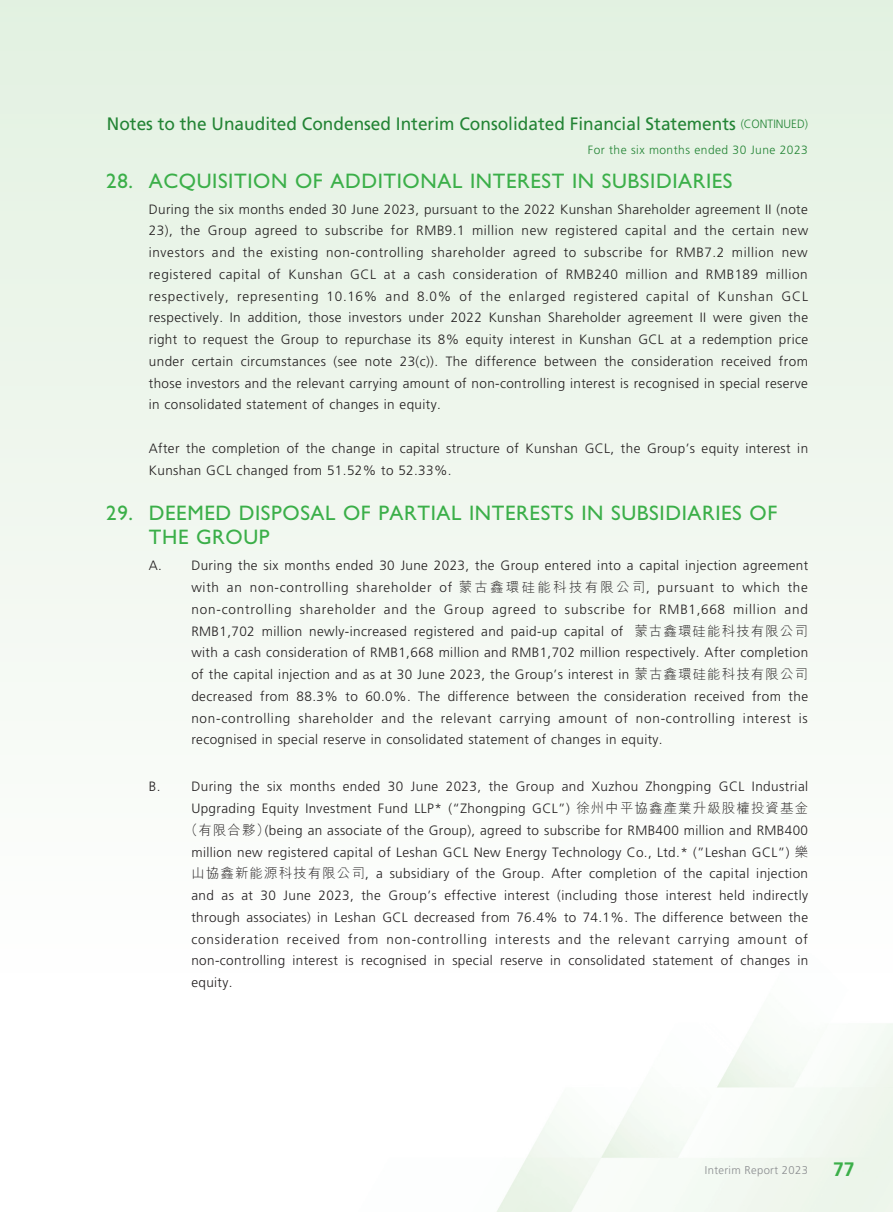
<style>
.page{position:relative;width:893px;height:1212px;background:#fff}
.page>*{position:absolute;margin:0;border:0;box-sizing:border-box;transform-origin:0 0}
.t1{font:21px/24px "Gill Sans Std";letter-spacing:.03em;color:#3baf49}
.t2{font:700 19.5px "Frutiger LT Std";color:#3baf49}
.t3{font:18px "Frutiger LT Std";color:#238435;scale:.96 1}
.t4{font:300 13.5px/21.8px "Frutiger LT Std";letter-spacing:.03em;color:#231f20;text-align:justify}
.t5{font:300 13.5px "Frutiger LT Std";letter-spacing:.065em;color:#231f20}
.t6{font:300 12px "Frutiger LT Std";letter-spacing:.04em;color:#238435}
.t7{font:300 11.25px "Frutiger LT Std";letter-spacing:.03em;color:#8a8c8f}
.s1{font-weight:300;font-size:12px}
.s2{font-family:"M Hei HK"}
</style>
<div class="page">
<div style="left:0;top:0;width:893px;height:1212px;background:linear-gradient(to bottom,#e4f1e2,#fff)"></div>
<h3 class="t3" style="left:107px;top:113px;width:732px">Notes to the Unaudited Condensed Interim Consolidated Financial Statements <span class="s1">(CONTINUED)</span></h3>
<p class="t6" style="left:588px;top:143px;width:222px">For the six months ended 30 June 2023</p>
<h1 class="t1" style="left:106px;top:169px;width:628px">28. ACQUISITION OF ADDITIONAL INTEREST IN SUBSIDIARIES</h1>
<p class="t4" style="left:149px;top:198px;width:661px">During the six months ended 30 June 2023, pursuant to the 2022 Kunshan Shareholder agreement II (note 23), the Group agreed to subscribe for RMB9.1 million new registered capital and the certain new investors and the existing non-controlling shareholder agreed to subscribe for RMB7.2 million new registered capital of Kunshan GCL at a cash consideration of RMB240 million and RMB189 million respectively, representing 10.16% and 8.0% of the enlarged registered capital of Kunshan GCL respectively. In addition, those investors under 2022 Kunshan Shareholder agreement II were given the right to request the Group to repurchase its 8% equity interest in Kunshan GCL at a redemption price under certain circumstances (see note 23(c)). The difference between the consideration received from those investors and the relevant carrying amount of non-controlling interest is recognised in special reserve in consolidated statement of changes in equity.</p>
<p class="t4" style="left:149px;top:437px;width:661px">After the completion of the change in capital structure of Kunshan GCL, the Group’s equity interest in<br>Kunshan GCL changed from 51.52% to 52.33%.</p>
<h1 class="t1" style="left:149px;top:501px;width:630px;text-indent:-43px">29. DEEMED DISPOSAL OF PARTIAL INTERESTS IN SUBSIDIARIES OF<br>THE GROUP</h1>
<p class="t4" style="left:191px;top:555px;width:618px;text-indent:-43px">A. During the six months ended 30 June 2023, the Group entered into a capital injection agreement with an non-controlling shareholder of <span class="s2">蒙古鑫環硅能科技有限公司</span>, pursuant to which the non-controlling shareholder and the Group agreed to subscribe for RMB1,668 million and RMB1,702 million newly-increased registered and paid-up capital of <span class="s2">蒙古鑫環硅能科技有限公司</span>with a cash consideration of RMB1,668 million and RMB1,702 million respectively. After completion of the capital injection and as at 30 June 2023, the Group’s interest in <span class="s2">蒙古鑫環硅能科技有限公司</span>decreased from 88.3% to 60.0%. The difference between the consideration received from the non-controlling shareholder and the relevant carrying amount of non-controlling interest is recognised in special reserve in consolidated statement of changes in equity.</p>
<p class="t4" style="left:149px;top:776px;width:661px">B. During the six months ended 30 June 2023, the Group and Xuzhou Zhongping GCL Industrial</p>
<p class="t4" style="left:191px;top:798px;width:618px">Upgrading Equity Investment Fund LLP* (“Zhongping GCL”) <span class="s2">徐州中平協鑫產業升級股權投資基金</span></p>
<p class="t4" style="left:185px;top:819px;width:625px"><span class="s2">（有限合夥）</span>(being an associate of the Group), agreed to subscribe for RMB400 million and RMB400</p>
<p class="t4" style="left:191px;top:841px;width:618px">million new registered capital of Leshan GCL New Energy Technology Co., Ltd.* (”Leshan GCL”) <span class="s2">樂</span></p>
<p class="t4" style="left:191px;top:863px;width:618px"><span class="s2">山協鑫新能源科技有限公司</span>, a subsidiary of the Group. After completion of the capital injection</p>
<p class="t4" style="left:191px;top:885px;width:618px">and as at 30 June 2023, the Group’s effective interest (including those interest held indirectly</p>
<p class="t4" style="left:191px;top:906px;width:618px">through associates) in Leshan GCL decreased from 76.4% to 74.1%. The difference between the</p>
<p class="t5" style="left:191px;top:931px;width:618px">consideration received from non-controlling interests and the relevant carrying amount of</p>
<p class="t4" style="left:191px;top:950px;width:618px">non-controlling interest is recognised in special reserve in consolidated statement of changes in</p>
<p class="t4" style="left:191px;top:972px;width:43px">equity.</p>
<p class="t7" style="left:705px;top:1164px;width:104px">Interim Report 2023</p>
<h2 class="t2" style="left:833px;top:1158px;width:23px">77</h2>
</div>
